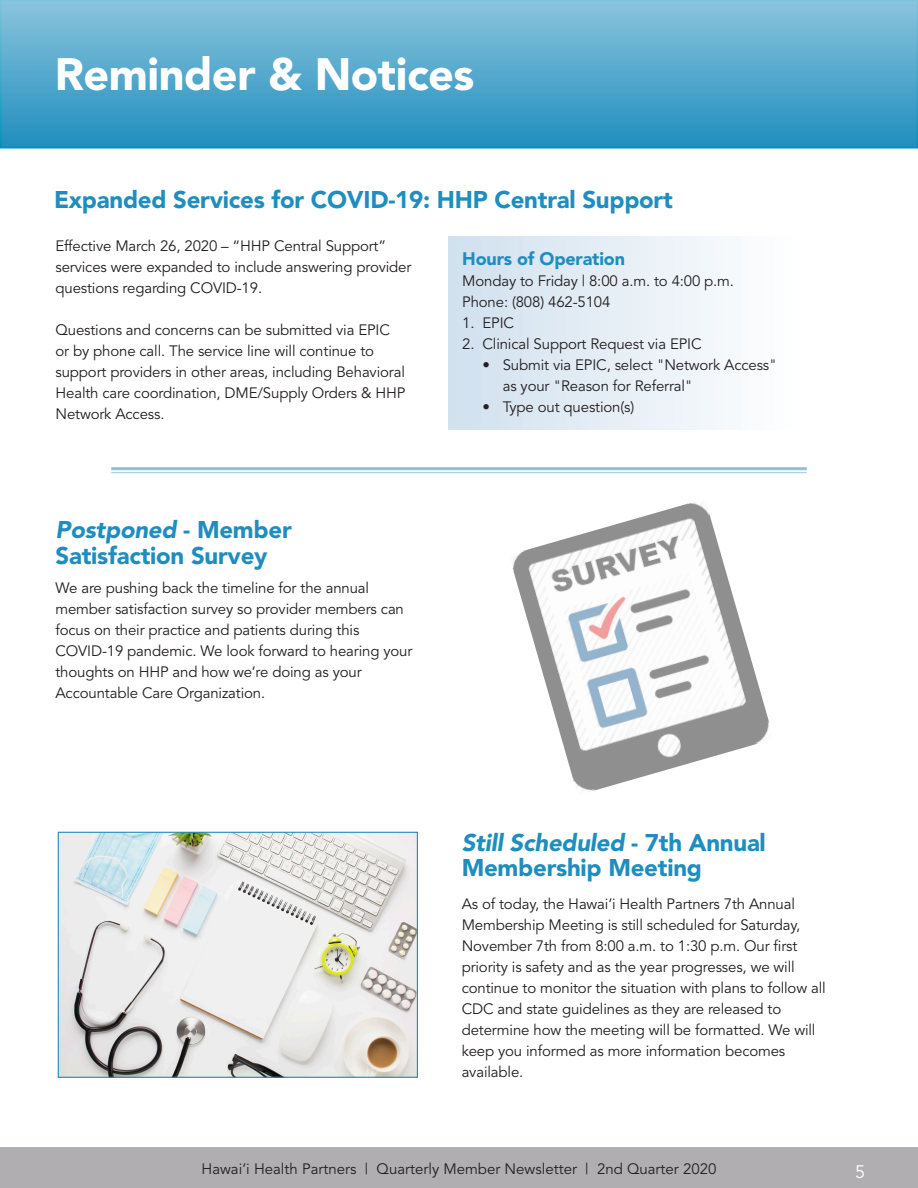
<style>
.page{position:relative;width:918px;height:1188px;background:#fff}
.page>*{position:absolute;margin:0;border:0;box-sizing:border-box;transform-origin:0 0}
._30_pt_Hd_Blk{font:900 45px "Avenir";letter-spacing:-.01em;color:#fff}
._16_Subhd_Blue{font:900 24px/25.5px "Avenir";letter-spacing:-.01em;color:#1f8ebe}
._12_pt_subhd_hvyital{font:900 18px "Avenir";letter-spacing:-.01em;color:#1f8ebe}
.t1{font:18px "Avenir";color:#fff}
._10_pt_body_copy{font:15px/21px "Avenir";letter-spacing:-.01em;color:#231f20}
.s1{font-style:italic}
</style>
<div class="page">
<div style="left:0;top:1148px;width:918px;height:40px;background:#b0aeb0"></div>
<div style="left:0;top:0;width:918px;height:147px;background:linear-gradient(to bottom,#8bc4dd,#208ebe)"></div>
<hr style="left:111px;top:467px;width:696px;height:3px;background:#1f8ebe">
<hr style="left:111px;top:472px;width:696px;height:1px;background:#1f8ebe">
<div style="left:449px;top:237px;width:375px;height:192px;background:linear-gradient(to right,#d0e0ee,#fff)"></div>
<img style="left:512px;top:502px;width:258px;height:289px">
<img style="left:60px;top:834px;width:356px;height:242px">
<div style="left:58px;top:832px;width:360px;height:246px;border:1px solid #1f8ebe"></div>
<p class="_30_pt_Hd_Blk" style="left:55px;top:47px;width:421px">Reminder &amp; Notices</p>
<p class="_16_Subhd_Blue" style="left:54px;top:187px;width:620px">Expanded Services for COVID-19: HHP Central Support</p>
<p class="_12_pt_subhd_hvyital" style="left:462px;top:248px;width:164px">Hours of Operation</p>
<p class="_10_pt_body_copy" style="left:462px;top:270px;width:273px">Monday to Friday | 8:00 a.m. to 4:00 p.m.</p>
<p class="_10_pt_body_copy" style="left:462px;top:291px;width:150px">Phone: (808) 462-5104</p>
<p class="_10_pt_body_copy" style="left:462px;top:312px;width:53px">1. EPIC</p>
<p class="_10_pt_body_copy" style="left:462px;top:333px;width:241px">2. Clinical Support Request via EPIC</p>
<p class="_10_pt_body_copy" style="left:503px;top:354px;width:276px;text-indent:-20px">• Submit via EPIC, select "Network Access" as your "Reason for Referral"</p>
<p class="_10_pt_body_copy" style="left:482px;top:396px;width:153px">• Type out question(s)</p>
<p class="_10_pt_body_copy" style="left:56px;top:236px;width:357px">Effective March 26, 2020 – “HHP Central Support” services were expanded to include answering provider questions regarding COVID-19.</p>
<p class="_10_pt_body_copy" style="left:56px;top:320px;width:352px">Questions and concerns can be submitted via EPIC or by phone call. The service line will continue to support providers in other areas, including Behavioral Health care coordination, DME/Supply Orders &amp; HHP Network Access.</p>
<p class="_16_Subhd_Blue" style="left:56px;top:517px;width:238px"><span class="s1">Postponed</span> - Member<br>Satisfaction Survey</p>
<p class="_10_pt_body_copy" style="left:56px;top:578px;width:358px">We are pushing back the timeline for the annual member satisfaction survey so provider members can focus on their practice and patients during this COVID-19 pandemic. We look forward to hearing your thoughts on HHP and how we’re doing as your Accountable Care Organization.</p>
<p class="_16_Subhd_Blue" style="left:462px;top:830px;width:306px"><span class="s1">Still Scheduled</span> - 7th Annual<br>Membership Meeting</p>
<p class="_10_pt_body_copy" style="left:462px;top:894px;width:366px">As of today, the Hawai‘i Health Partners 7th Annual Membership Meeting is still scheduled for Saturday, November 7th from 8:00 a.m. to 1:30 p.m. Our first priority is safety and as the year progresses, we will continue to monitor the situation with plans to follow all CDC and state guidelines as they are released to determine how the meeting will be formatted. We will keep you informed as more information becomes available.</p>
<p class="_10_pt_body_copy" style="left:202px;top:1158px;width:516px">Hawai’i Health Partners | Quarterly Member Newsletter | 2nd Quarter 2020</p>
<p class="t1" style="left:855px;top:1161px;width:12px">5</p>
</div>
